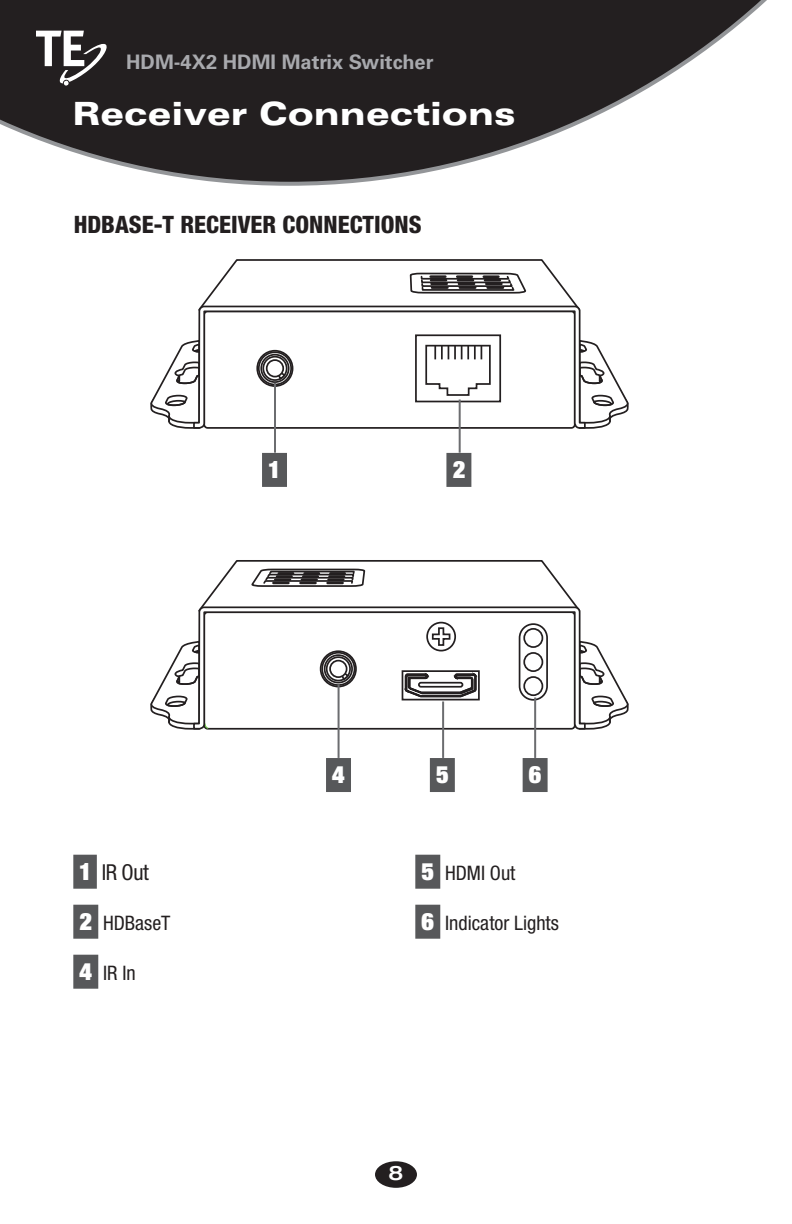
<style>
.page{position:relative;width:792px;height:1224px;background:#fff}
.page>*{position:absolute;margin:0;border:0;box-sizing:border-box;transform-origin:0 0}
.t1{font:900 expanded 32px "Univers";color:#fff}
.t2{font:800 condensed 24px "Helvetica Neue LT Std";color:#231f20}
.t3{font:900 condensed 24px "Helvetica Neue LT Std";color:#fff}
.t4{font:condensed 22px "Helvetica Neue LT Std";color:#231f20}
.t5{font:condensed 20px "Helvetica Neue LT Std";color:#231f20}
.t6{font:700 20px "Univers";color:#a8a9ad}
.t7{font:500 expanded 20px "Helvetica Neue LT Std";color:#fff}
.s1{font-weight:900;font-size:24px;color:#fff}
</style>
<div class="page">
<svg style="left:0;top:0;width:588px;height:186px;background:#3f3c3d"></svg>
<svg style="left:588px;top:0;width:179px;height:120px"></svg>
<div style="left:375px;top:1161px;width:42px;height:27px;background:#231f20;border-radius:50%"></div>
<svg style="left:36px;top:31px;width:73px;height:55px"></svg>
<svg style="left:201px;top:560px;width:376px;height:46px"></svg>
<hr style="left:329px;top:578px;width:14px;height:3px;background:#231f20">
<hr style="left:302px;top:578px;width:15px;height:3px;background:#231f20">
<hr style="left:275px;top:578px;width:15px;height:3px;background:#231f20">
<hr style="left:330px;top:575px;width:14px;height:3px;background:#231f20">
<hr style="left:303px;top:575px;width:15px;height:3px;background:#231f20">
<hr style="left:277px;top:575px;width:15px;height:3px;background:#231f20">
<hr style="left:330px;top:572px;width:15px;height:3px;background:#231f20">
<hr style="left:305px;top:572px;width:14px;height:3px;background:#231f20">
<hr style="left:279px;top:572px;width:14px;height:3px;background:#231f20">
<svg style="left:201px;top:259px;width:376px;height:46px"></svg>
<hr style="left:432px;top:286px;width:15px;height:3px;background:#231f20">
<hr style="left:460px;top:286px;width:15px;height:3px;background:#231f20">
<hr style="left:488px;top:286px;width:15px;height:3px;background:#231f20">
<svg style="left:150px;top:341px;width:42px;height:88px"></svg>
<svg style="left:587px;top:341px;width:42px;height:88px"></svg>
<svg style="left:587px;top:642px;width:42px;height:88px"></svg>
<svg style="left:150px;top:642px;width:42px;height:88px"></svg>
<svg style="left:192px;top:305px;width:395px;height:125px"></svg>
<svg style="left:192px;top:606px;width:395px;height:124px"></svg>
<div style="left:402px;top:670px;width:78px;height:30px;border:2px solid #231f20"></div>
<svg style="left:402px;top:671px;width:77px;height:28px"></svg>
<svg style="left:427px;top:623px;width:28px;height:28px"></svg>
<div style="left:426px;top:622px;width:30px;height:29px;border:2px solid #231f20;border-radius:50%"></div>
<svg style="left:431px;top:626px;width:20px;height:21px"></svg>
<svg style="left:520px;top:624px;width:27px;height:76px"></svg>
<div style="left:519px;top:623px;width:29px;height:78px;border:2px solid #231f20;border-radius:14px"></div>
<div style="left:524px;top:629px;width:18px;height:18px;background:#fff;border-radius:50%"></div>
<div style="left:523px;top:628px;width:20px;height:20px;border:2px solid #231f20;border-radius:50%"></div>
<div style="left:524px;top:653px;width:18px;height:18px;background:#fff;border-radius:50%"></div>
<div style="left:523px;top:652px;width:20px;height:20px;border:2px solid #231f20;border-radius:50%"></div>
<div style="left:524px;top:677px;width:18px;height:18px;background:#fff;border-radius:50%"></div>
<div style="left:523px;top:676px;width:20px;height:20px;border:2px solid #231f20;border-radius:50%"></div>
<svg style="left:257px;top:351px;width:36px;height:35px"></svg>
<div style="left:256px;top:350px;width:37px;height:37px;border:2px solid #231f20;border-radius:50%"></div>
<svg style="left:259px;top:352px;width:32px;height:33px"></svg>
<div style="left:258px;top:351px;width:34px;height:34px;border:2px solid #231f20;border-radius:50%"></div>
<svg style="left:261px;top:355px;width:28px;height:27px"></svg>
<div style="left:260px;top:354px;width:30px;height:29px;border:2px solid #231f20;border-radius:50%"></div>
<svg style="left:263px;top:357px;width:24px;height:23px"></svg>
<div style="left:262px;top:356px;width:26px;height:25px;border:2px solid #231f20;border-radius:50%"></div>
<svg style="left:273px;top:366px;width:14px;height:15px"></svg>
<div style="left:267px;top:360px;width:16px;height:17px;background:#fff;border-radius:50%"></div>
<div style="left:266px;top:359px;width:18px;height:18px;border:2px solid #231f20;border-radius:50%"></div>
<svg style="left:321px;top:651px;width:35px;height:36px"></svg>
<div style="left:320px;top:650px;width:37px;height:37px;border:2px solid #231f20;border-radius:50%"></div>
<svg style="left:322px;top:653px;width:33px;height:32px"></svg>
<div style="left:321px;top:652px;width:34px;height:34px;border:2px solid #231f20;border-radius:50%"></div>
<svg style="left:325px;top:655px;width:27px;height:28px"></svg>
<div style="left:324px;top:654px;width:29px;height:29px;border:2px solid #231f20;border-radius:50%"></div>
<svg style="left:327px;top:657px;width:23px;height:24px"></svg>
<div style="left:326px;top:656px;width:25px;height:25px;border:2px solid #231f20;border-radius:50%"></div>
<svg style="left:336px;top:667px;width:14px;height:15px"></svg>
<div style="left:330px;top:661px;width:17px;height:16px;background:#fff;border-radius:50%"></div>
<div style="left:329px;top:660px;width:18px;height:18px;border:2px solid #231f20;border-radius:50%"></div>
<div style="left:416px;top:335px;width:84px;height:67px;background:#fff"></div>
<div style="left:415px;top:334px;width:86px;height:68px;border:2px solid #231f20"></div>
<svg style="left:425px;top:344px;width:66px;height:52px"></svg>
<div style="left:73px;top:855px;width:24px;height:34px;background:#57585a"></div>
<div style="left:73px;top:905px;width:25px;height:34px;background:#57585a"></div>
<div style="left:73px;top:955px;width:25px;height:34px;background:#57585a"></div>
<div style="left:415px;top:855px;width:25px;height:34px;background:#57585a"></div>
<div style="left:415px;top:905px;width:25px;height:34px;background:#57585a"></div>
<div style="left:262px;top:453px;width:25px;height:34px;background:#57585a"></div>
<div style="left:523px;top:758px;width:25px;height:34px;background:#57585a"></div>
<div style="left:446px;top:453px;width:25px;height:34px;background:#57585a"></div>
<div style="left:326px;top:758px;width:25px;height:34px;background:#57585a"></div>
<div style="left:430px;top:758px;width:25px;height:34px;background:#57585a"></div>
<hr style="left:274px;top:383px;width:2px;height:70px;background:#6c6d70">
<hr style="left:534px;top:697px;width:2px;height:61px;background:#6c6d70">
<hr style="left:338px;top:684px;width:2px;height:74px;background:#6c6d70">
<hr style="left:442px;top:701px;width:2px;height:57px;background:#6c6d70">
<hr style="left:459px;top:400px;width:2px;height:53px;background:#6c6d70">
<p class="t6" style="left:126px;top:50px;width:309px">HDM-4X2 HDMI Matrix Switcher</p>
<h1 class="t1" style="left:72px;top:95px;width:445px">Receiver Connections</h1>
<p class="t2" style="left:74px;top:210px;width:349px">HDBASE-T RECEIVER CONNECTIONS</p>
<p class="t3" style="left:268px;top:454px;width:14px">1</p>
<p class="t3" style="left:453px;top:454px;width:14px">2</p>
<p class="t3" style="left:332px;top:759px;width:14px">4</p>
<p class="t3" style="left:436px;top:759px;width:14px">5</p>
<p class="t3" style="left:529px;top:759px;width:14px">6</p>
<p class="t4" style="left:79px;top:859px;width:71px"><span class="s1">1</span> IR Out</p>
<p class="t5" style="left:80px;top:911px;width:92px"><span class="s1">2</span> HDBaseT</p>
<p class="t5" style="left:80px;top:961px;width:58px"><span class="s1">4</span> IR In</p>
<p class="t5" style="left:422px;top:861px;width:95px"><span class="s1">5</span> HDMI Out</p>
<p class="t5" style="left:422px;top:911px;width:139px"><span class="s1">6</span> Indicator Lights</p>
<p class="t7" style="left:389px;top:1161px;width:15px">8</p>
</div>
